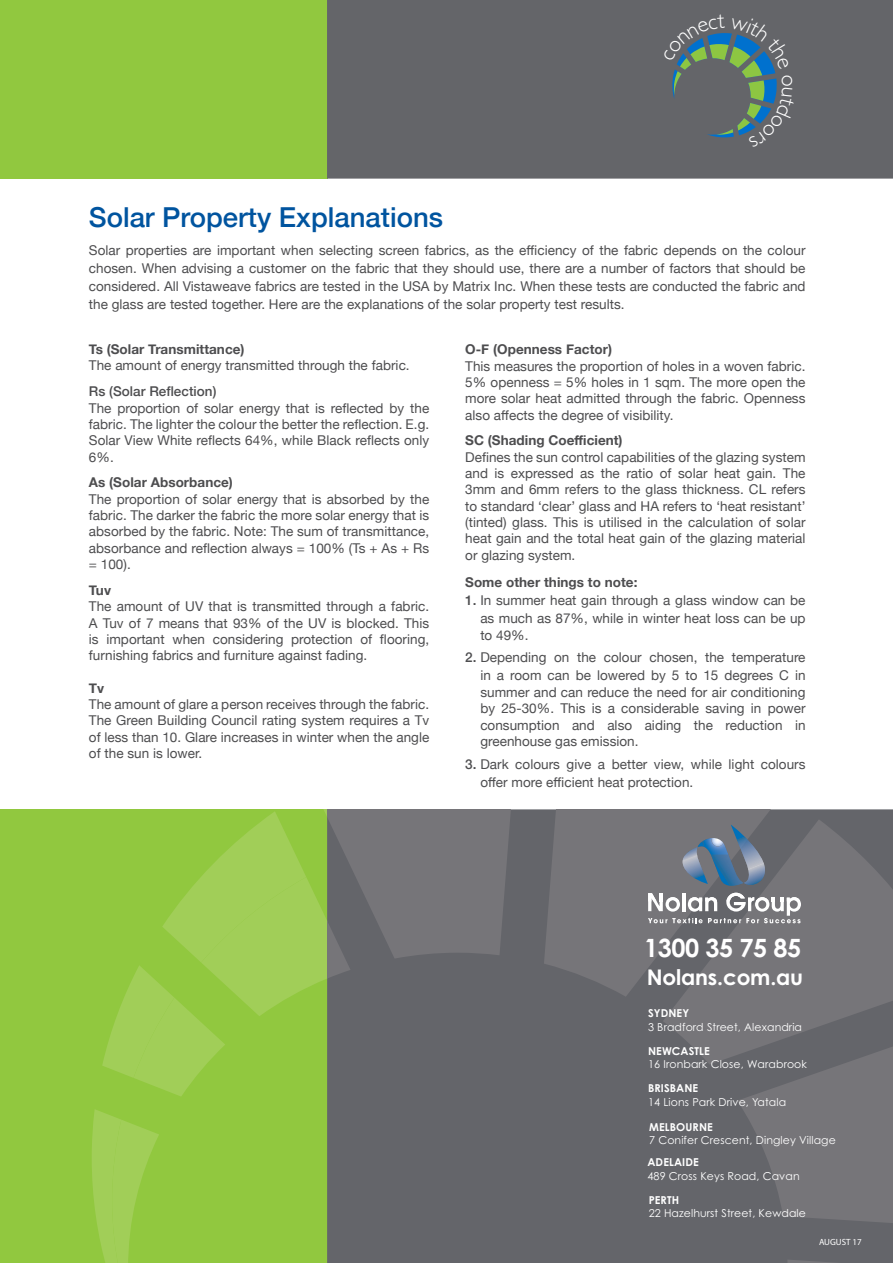
<style>
.page{position:relative;width:893px;height:1263px;background:#fff}
.page>*{position:absolute;margin:0;border:0;box-sizing:border-box;transform-origin:0 0}
.t1{font:500 27.45px "Helvetica Neue";color:#00549f}
.t2{font:700 25.2px "Century Gothic";letter-spacing:-.02em;color:#fff}
.t3{font:700 21.6px "Century Gothic";letter-spacing:-.01em;color:#fff}
.t4{font:13.5px/16.4px "Helvetica Neue";letter-spacing:.005em;color:#4d4d4f;text-align:justify}
.t5{font:700 13.5px "Helvetica Neue";letter-spacing:.005em;color:#4d4d4f}
.t6{font:500 13.5px "Helvetica Neue";letter-spacing:.005em;color:#4d4d4f}
.t7{font:10.95px "Century Gothic";letter-spacing:.01em;color:#fff}
.t8{font:700 10.95px "Century Gothic";letter-spacing:.01em;color:#fff}
.t9{font:9px "Myriad Pro";color:#fff}
.s1{font-weight:500}
</style>
<div class="page">
<div style="left:0;top:809px;width:327px;height:454px;background:#91c83f"></div>
<div style="left:327px;top:809px;width:566px;height:454px;background:#64656a"></div>
<svg style="left:737px;top:1064px;width:156px;height:160px;background:#717075"></svg>
<svg style="left:787px;top:1259px;width:106px;height:4px"></svg>
<svg style="left:663px;top:819px;width:230px;height:245px;background:#707074"></svg>
<svg style="left:92px;top:1109px;width:67px;height:154px"></svg>
<svg style="left:102px;top:809px;width:415px;height:287px"></svg>
<svg style="left:544px;top:809px;width:257px;height:188px;background:#75767c"></svg>
<div style="left:0;top:0;width:327px;height:179px;background:#91c83f"></div>
<div style="left:327px;top:0;width:566px;height:179px;background:#646569"></div>
<svg style="left:663px;top:14px;width:131px;height:134px;background:#5d6e6f"></svg>
<h1 class="t1" style="left:89px;top:195px;width:356px">Solar Property Explanations</h1>
<p class="t4" style="left:89px;top:242px;width:718px;line-height:18px">Solar properties are important when selecting screen fabrics, as the efficiency of the fabric depends on the colour chosen. When advising a customer on the fabric that they should use, there are a number of factors that should be considered. All Vistaweave fabrics are tested in the USA by Matrix Inc. When these tests are conducted the fabric and the glass are tested together. Here are the explanations of the solar property test results.</p>
<p class="t5" style="left:465px;top:339px;width:148px">O-F (Openness Factor)</p>
<p class="t4" style="left:465px;top:358px;width:342px">This measures the proportion of holes in a woven fabric.<br>5% openness = 5% holes in 1 sqm. The more open the more solar heat admitted through the fabric. Openness also affects the degree of visibility.</p>
<p class="t5" style="left:465px;top:430px;width:159px">SC (Shading Coefficient)</p>
<p class="t4" style="left:465px;top:449px;width:342px">Defines the sun control capabilities of the glazing system and is expressed as the ratio of solar heat gain. The 3mm and 6mm refers to the glass thickness. CL refers to standard ‘clear’ glass and HA refers to ‘heat resistant’ (tinted) glass. This is utilised in the calculation of solar heat gain and the total heat gain of the glazing material or glazing system.</p>
<p class="t5" style="left:465px;top:572px;width:174px">Some other things to note:</p>
<p class="t4" style="left:465px;top:592px;width:342px;line-height:18px;text-align:right"><span class="s1">1.</span> In summer heat gain through a glass window can be as much as 87%, while in winter heat loss can be up</p>
<p class="t4" style="left:480px;top:627px;width:50px">to 49%.</p>
<p class="t4" style="left:465px;top:649px;width:342px;line-height:18px;text-align:right"><span class="s1">2.</span> Depending on the colour chosen, the temperature in a room can be lowered by 5 to 15 degrees C in</p>
<p class="t4" style="left:480px;top:684px;width:327px">summer and can reduce the need for air conditioning by 25-30%. This is a considerable saving in power consumption and also aiding the reduction in greenhouse gas emission.</p>
<p class="t4" style="left:480px;top:756px;width:327px;line-height:18px;text-indent:-15px"><span class="s1">3.</span> Dark colours give a better view, while light colours offer more efficient heat protection.</p>
<p class="t5" style="left:89px;top:339px;width:157px">Ts (Solar Transmittance)</p>
<p class="t4" style="left:89px;top:358px;width:322px">The amount of energy transmitted through the fabric.</p>
<p class="t6" style="left:89px;top:381px;width:129px">Rs (Solar Reflection)</p>
<p class="t4" style="left:89px;top:400px;width:342px">The proportion of solar energy that is reflected by the fabric. The lighter the colour the better the reflection. E.g.<br>Solar View White reflects 64%, while Black reflects only 6%.</p>
<p class="t5" style="left:89px;top:472px;width:146px">As (Solar Absorbance)</p>
<p class="t4" style="left:89px;top:491px;width:342px">The proportion of solar energy that is absorbed by the fabric. The darker the fabric the more solar energy that is absorbed by the fabric. Note: The sum of transmittance, absorbance and reflection always = 100% (Ts + As + Rs = 100).</p>
<p class="t5" style="left:89px;top:579px;width:24px">Tuv</p>
<p class="t4" style="left:89px;top:599px;width:342px">The amount of UV that is transmitted through a fabric.<br>A Tuv of 7 means that 93% of the UV is blocked. This is important when considering protection of flooring, furnishing fabrics and furniture against fading.</p>
<p class="t5" style="left:89px;top:677px;width:17px">Tv</p>
<p class="t4" style="left:89px;top:697px;width:342px">The amount of glare a person receives through the fabric.<br>The Green Building Council rating system requires a Tv of less than 10. Glare increases in winter when the angle of the sun is lower.</p>
<h2 class="t2" style="left:644px;top:932px;width:158px">1300 35 75 85</h2>
<h3 class="t3" style="left:647px;top:963px;width:158px">Nolans.com.au</h3>
<p class="t8" style="left:648px;top:1006px;width:43px">SYDNEY</p>
<p class="t7" style="left:648px;top:1020px;width:156px">3 Bradford Street, Alexandria</p>
<p class="t8" style="left:648px;top:1044px;width:63px">NEWCASTLE</p>
<p class="t7" style="left:648px;top:1057px;width:160px">16 Ironbark Close, Warabrook</p>
<p class="t8" style="left:648px;top:1081px;width:52px">BRISBANE</p>
<p class="t7" style="left:648px;top:1095px;width:140px">14 Lions Park Drive, Yatala</p>
<p class="t8" style="left:649px;top:1119px;width:65px">MELBOURNE</p>
<p class="t7" style="left:649px;top:1133px;width:188px">7 Conifer Crescent, Dingley Village</p>
<p class="t8" style="left:647px;top:1155px;width:53px">ADELAIDE</p>
<p class="t7" style="left:647px;top:1169px;width:154px">489 Cross Keys Road, Cavan</p>
<p class="t8" style="left:649px;top:1193px;width:32px">PERTH</p>
<p class="t7" style="left:649px;top:1206px;width:159px">22 Hazelhurst Street, Kewdale</p>
<p class="t9" style="left:819px;top:1236px;width:44px">AUGUST 17</p>
</div>
